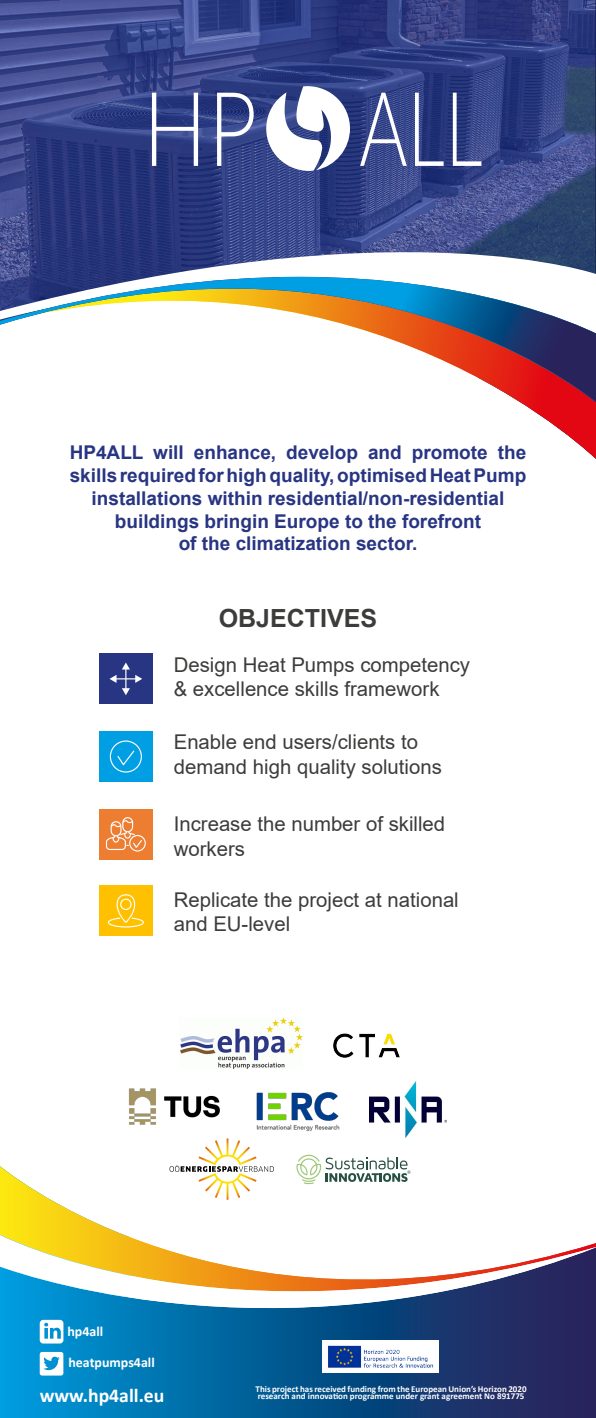
<style>
.page{position:relative;width:596px;height:1418px;background:#fff}
.page>*{position:absolute;margin:0;border:0;box-sizing:border-box;transform-origin:0 0}
.t1{font:300 103.47px "Lato";color:#fff;scale:.82 1}
.t2{font:700 25px "Arial";color:#3c3c3b}
.t3{font:20.32px/24.4px "Arial";color:#3c3c3b}
.t4{font:700 19.68px "Calibri";color:#fff}
.t5{font:700 18.98px/22.8px "Arial";color:#283583;text-align:center}
.t6{font:700 13.95px "Calibri";color:#fff}
.t7{font:700 9px/7.5px "Calibri";color:#fff}
.s1{color:#fff}
</style>
<div class="page">
<svg style="left:0;top:1373px;width:595px;height:44px;background:#0a5892"></svg>
<svg style="left:0;top:1166px;width:411px;height:66px"></svg>
<svg style="left:0;top:0;width:595px;height:204px;background:#344286"></svg>
<svg style="left:0;top:204px;width:595px;height:14px;background:#354484"></svg>
<svg style="left:520px;top:402px;width:75px;height:56px"></svg>
<svg style="left:0;top:218px;width:595px;height:184px"></svg>
<svg style="left:0;top:1232px;width:595px;height:141px"></svg>
<svg style="left:0;top:1346px;width:595px;height:17px;background:#0c5c96"></svg>
<svg style="left:0;top:1234px;width:595px;height:112px"></svg>
<svg style="left:266px;top:86px;width:84px;height:85px"></svg>
<svg style="left:40px;top:1351px;width:23px;height:24px"></svg>
<svg style="left:40px;top:1319px;width:23px;height:24px"></svg>
<img style="left:322px;top:1339px;width:116px;height:33px">
<img style="left:333px;top:1033px;width:67px;height:25px">
<img style="left:256px;top:1092px;width:84px;height:40px">
<img style="left:128px;top:1088px;width:92px;height:37px">
<img style="left:369px;top:1081px;width:77px;height:56px">
<img style="left:180px;top:1017px;width:122px;height:51px">
<svg style="left:296px;top:1154px;width:114px;height:30px"></svg>
<div style="left:99px;top:653px;width:53px;height:51px;background:#283583"></div>
<div style="left:99px;top:808px;width:53px;height:51px;background:#ed7d31"></div>
<div style="left:99px;top:731px;width:53px;height:51px;background:#009fe3"></div>
<div style="left:99px;top:885px;width:53px;height:51px;background:#ffc000"></div>
<svg style="left:109px;top:662px;width:33px;height:33px"></svg>
<svg style="left:110px;top:740px;width:32px;height:32px"></svg>
<svg style="left:106px;top:817px;width:40px;height:34px"></svg>
<svg style="left:108px;top:894px;width:36px;height:33px"></svg>
<svg style="left:169px;top:1138px;width:105px;height:61px"></svg>
<h1 class="t1" style="left:143px;top:73px;width:415px">HP ALL</h1>
<p class="t5" style="left:70px;top:441px;width:458px">HP4ALL will enhance, develop and promote the skills required for high quality, optimised Heat Pump installations within residential/non-residential buildings bringin Europe to the forefront<br>of the climatization sector.</p>
<h2 class="t2" style="left:218px;top:601px;width:160px">OBJECTIVES</h2>
<p class="t3" style="left:174px;top:652px;width:298px">Design Heat Pumps competency &amp; excellence skills framework</p>
<p class="t3" style="left:174px;top:730px;width:269px">Enable end users/clients to demand high quality solutions</p>
<p class="t3" style="left:174px;top:811px;width:273px">Increase the number of skilled workers<span class="s1">s</span></p>
<p class="t3" style="left:174px;top:887px;width:286px">Replicate the project at national and EU-level</p>
<p class="t6" style="left:67px;top:1321px;width:37px">hp4all</p>
<p class="t6" style="left:68px;top:1352px;width:88px">heatpumps4all</p>
<p class="t4" style="left:40px;top:1381px;width:126px">www.hp4all.eu</p>
<p class="t7" style="left:255px;top:1384px;width:272px">This project has received funding from the European Union’s Horizon 2020 research and innovation programme under grant agreement No 891775</p>
</div>
